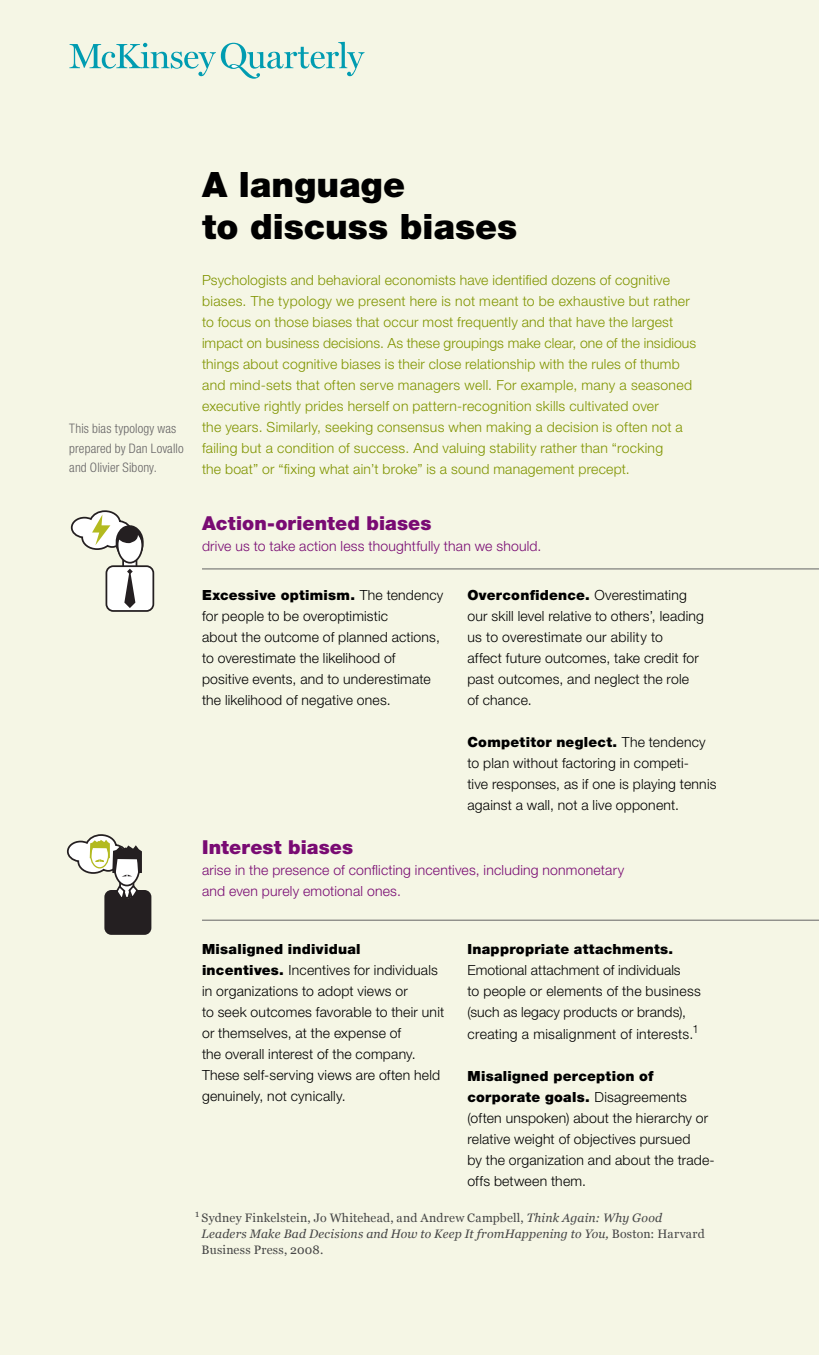
<style>
.page{position:relative;width:819px;height:1355px;background:#fff}
.page>*{position:absolute;margin:0;border:0;box-sizing:border-box;transform-origin:0 0}
.t1{font:900 35px/42px "Helvetica Neue LT Std";color:#000}
.t2{font:900 19.25px "Helvetica Neue LT Std";letter-spacing:.005em;color:#790b73}
.t3{font:300 14px/21px "Helvetica Neue LT Std";letter-spacing:.015em;color:#000}
.t4{font:300 14px/21px "Helvetica Neue LT Std";letter-spacing:.015em;color:#809400}
.t5{font:300 14px/21px "Helvetica Neue LT Std";letter-spacing:.015em;color:#790b73}
.t6{font:900 14px "Helvetica Neue LT Std";letter-spacing:.02em;color:#000}
.t7{font:300 condensed 13.12px/19.2px "Helvetica Neue LT Std";letter-spacing:.01em;color:#686667}
.t8{font:12.25px/15.8px "Georgia";letter-spacing:.02em;color:#464646}
.s1{font-weight:900}
.s2{font-style:italic}
</style>
<div class="page">
<div style="left:0;top:0;width:819px;height:1354px;background:#f5f6e5"></div>
<hr style="left:202px;top:568px;width:617px;height:1px;background:#636363">
<hr style="left:202px;top:920px;width:617px;height:1px;background:#636363">
<svg style="left:122px;top:558px;width:15px;height:7px"></svg>
<div style="left:106px;top:566px;width:47px;height:45px;background:#fff;border-radius:7px"></div>
<div style="left:106px;top:565px;width:48px;height:47px;border:2px solid #241f21;border-radius:7px"></div>
<div style="left:118px;top:527px;width:24px;height:35px;background:#fff;border-radius:50%"></div>
<div style="left:117px;top:526px;width:26px;height:37px;border:2px solid #241f21;border-radius:50%"></div>
<svg style="left:124px;top:568px;width:11px;height:40px"></svg>
<svg style="left:70px;top:510px;width:74px;height:44px"></svg>
<div style="left:119px;top:878px;width:15px;height:28px;background:#252022"></div>
<svg style="left:115px;top:850px;width:24px;height:35px"></svg>
<div style="left:114px;top:849px;width:26px;height:37px;border:2px solid #241f21;border-radius:50%"></div>
<svg style="left:104px;top:883px;width:47px;height:51px"></svg>
<svg style="left:66px;top:834px;width:76px;height:42px"></svg>
<svg style="left:69px;top:42px;width:296px;height:37px"></svg>
<p class="t7" style="left:69px;top:419px;width:116px">This bias typology was prepared by Dan Lovallo and Olivier Sibony.</p>
<h1 class="t1" style="left:202px;top:163px;width:317px">A language<br>to discuss biases</h1>
<p class="t4" style="left:202px;top:269px;width:496px">Psychologists and behavioral economists have identified dozens of cognitive biases. The typology we present here is not meant to be exhaustive but rather to focus on those biases that occur most frequently and that have the largest impact on business decisions. As these groupings make clear, one of the insidious things about cognitive biases is their close relationship with the rules of thumb and mind-sets that often serve managers well. For example, many a seasoned executive rightly prides herself on pattern-recognition skills cultivated over<br>the years. Similarly, seeking consensus when making a decision is often not a failing but a condition of success. And valuing stability rather than “rocking<br>the boat” or “fixing what ain’t broke” is a sound management precept.</p>
<h2 class="t2" style="left:202px;top:512px;width:231px">Action-oriented biases</h2>
<p class="t5" style="left:202px;top:535px;width:341px">drive us to take action less thoughtfully than we should.</p>
<p class="t3" style="left:202px;top:584px;width:243px"><span class="s1">Excessive optimism.</span> The tendency for people to be overoptimistic<br>about the outcome of planned actions, to overestimate the likelihood of positive events, and to underestimate the likelihood of negative ones.</p>
<p class="t3" style="left:467px;top:584px;width:238px"><span class="s1">Overconfidence.</span> Overestimating our skill level relative to others’, leading us to overestimate our ability to<br>affect future outcomes, take credit for past outcomes, and neglect the role of chance.</p>
<p class="t3" style="left:467px;top:731px;width:251px"><span class="s1">Competitor neglect.</span> The tendency to plan without factoring in competi-<br>tive responses, as if one is playing tennis against a wall, not a live opponent.</p>
<h2 class="t2" style="left:202px;top:835px;width:153px">Interest biases</h2>
<p class="t5" style="left:202px;top:859px;width:424px">arise in the presence of conflicting incentives, including nonmonetary and even purely emotional ones.</p>
<p class="t6" style="left:467px;top:940px;width:207px">Inappropriate attachments.</p>
<p class="t3" style="left:467px;top:958px;width:235px">Emotional attachment of individuals<br>to people or elements of the business (such as legacy products or brands),</p>
<p class="t3" style="left:467px;top:1023px;width:233px">creating a misalignment of interests.<sup>1</sup></p>
<p class="t3" style="left:467px;top:1065px;width:249px"><span class="s1">Misaligned perception of corporate goals.</span> Disagreements (often unspoken) about the hierarchy or relative weight of objectives pursued<br>by the organization and about the trade&shy;offs between them.</p>
<p class="t8" style="left:202px;top:1210px;width:505px;text-indent:-7px"><sup>1</sup> Sydney Finkelstein, Jo Whitehead, and Andrew Campbell, <span class="s2">Think Again: Why Good<br>Leaders Make Bad Decisions and How to Keep It fromHappening to You,</span> Boston: Harvard<br>Business Press, 2008.</p>
<p class="t3" style="left:202px;top:937px;width:244px"><span class="s1">Misaligned individual incentives.</span> Incentives for individuals in organizations to adopt views or<br>to seek outcomes favorable to their unit or themselves, at the expense of<br>the overall interest of the company.<br>These self-serving views are often held genuinely, not cynically.</p>
</div>
